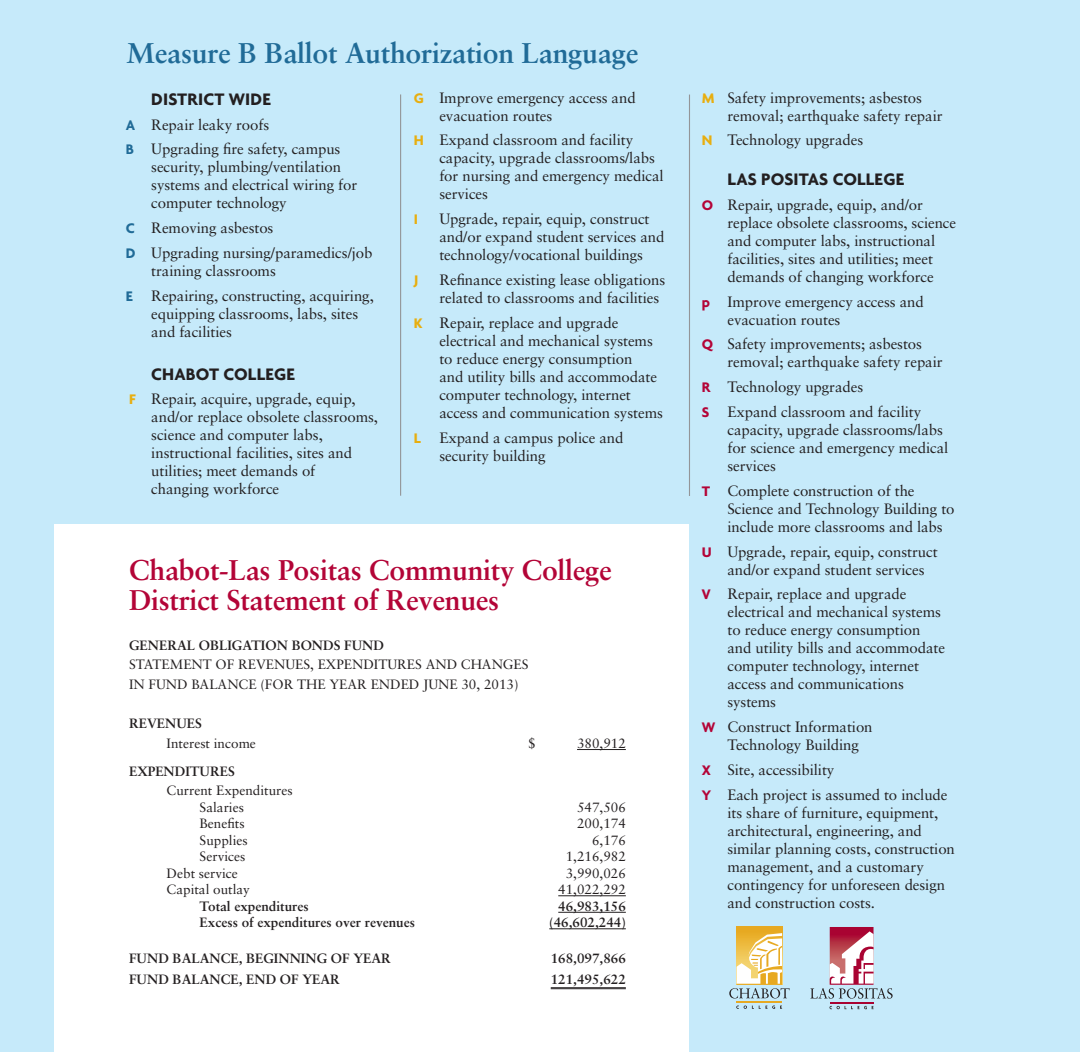
<style>
.page{position:relative;width:1080px;height:1052px;background:#fff}
.page>*{position:absolute;margin:0;border:0;box-sizing:border-box;transform-origin:0 0}
.t1{font:700 28.5px/30px "Sabon";letter-spacing:-.01em;color:#b30437}
.t2{font:700 28.5px "Sabon";letter-spacing:-.01em;color:#206b97}
.t3{font:700 18px "Agenda";letter-spacing:.01em;color:#231f20}
.t4{font:15px/18px "Sabon";letter-spacing:-.005em;color:#231f20}
.t5{font:700 15px "Agenda";color:#e8ae0f}
.t6{font:13.5px/19.6px "Sabon";color:#231f20}
.t7{font:700 13.5px "Sabon";color:#231f20}
.s1{font-family:"Agenda";font-weight:700;color:#206b97}
.s2{font-family:"Agenda";font-weight:700;color:#e8ae0f}
.s3{font-family:"Agenda";font-weight:700;color:#b30437}
</style>
<div class="page">
<div style="left:0;top:0;width:1079px;height:1051px;background:#c6eafa"></div>
<div style="left:54px;top:524px;width:635px;height:527px;background:#fff"></div>
<hr style="left:400px;top:94px;width:1px;height:401px;background:#939598">
<hr style="left:577px;top:749px;width:49px;height:1px;background:#231f20">
<hr style="left:558px;top:895px;width:68px;height:1px;background:#231f20">
<hr style="left:558px;top:911px;width:68px;height:1px;background:#231f20">
<hr style="left:549px;top:928px;width:77px;height:1px;background:#231f20">
<hr style="left:551px;top:987px;width:75px;height:1px;background:#231f20">
<hr style="left:551px;top:988px;width:75px;height:1px;background:#231f20">
<hr style="left:689px;top:94px;width:1px;height:402px;background:#939598">
<div style="left:736px;top:926px;width:46px;height:58px;background:#e7a921"></div>
<svg style="left:736px;top:1005px;width:46px;height:3px"></svg>
<hr style="left:736px;top:1001px;width:46px;height:1px;background:#e7a921">
<svg style="left:729px;top:932px;width:60px;height:66px"></svg>
<div style="left:829px;top:926px;width:44px;height:57px;background:#a90332"></div>
<hr style="left:829px;top:1001px;width:44px;height:1px;background:#a90332">
<svg style="left:829px;top:1005px;width:44px;height:3px"></svg>
<svg style="left:810px;top:931px;width:82px;height:67px"></svg>
<h1 class="t2" style="left:126px;top:35px;width:513px">Measure B Ballot Authorization Language</h1>
<p class="t3" style="left:151px;top:88px;width:121px">DISTRICT WIDE</p>
<p class="t4" style="left:126px;top:112px;width:216px;line-height:24.8px"><span class="s1">A</span> Repair leaky roofs<br><span class="s1">B</span> Upgrading fire safety, campus</p>
<p class="t4" style="left:151px;top:158px;width:207px">security, plumbing/ventilation systems and electrical wiring for computer technology</p>
<p class="t4" style="left:126px;top:215px;width:248px;line-height:24.8px"><span class="s1">C</span> Removing asbestos<br><span class="s1">D</span> Upgrading nursing/paramedics/job</p>
<p class="t4" style="left:126px;top:258px;width:250px;line-height:24.8px;text-indent:26px">training classrooms<br><span class="s1">E</span> Repairing, constructing, acquiring,</p>
<p class="t4" style="left:151px;top:304px;width:208px">equipping classrooms, labs, sites and facilities</p>
<p class="t3" style="left:151px;top:362px;width:145px">CHABOT COLLEGE</p>
<p class="t4" style="left:151px;top:390px;width:228px;text-indent:-22px"><span class="s2">F</span> Repair, acquire, upgrade, equip, and/or replace obsolete classrooms, science and computer labs, instructional facilities, sites and utilities; meet demands of<br>changing workforce</p>
<p class="t4" style="left:439px;top:88px;width:198px;text-indent:-26px"><span class="s2">G</span> Improve emergency access and evacuation routes</p>
<p class="t4" style="left:439px;top:131px;width:226px;text-indent:-26px"><span class="s2">H</span> Expand classroom and facility capacity, upgrade classrooms/labs for nursing and emergency medical services</p>
<p class="t5" style="left:414px;top:210px;width:6px">I</p>
<p class="t4" style="left:439px;top:210px;width:227px">Upgrade, repair, equip, construct and/or expand student services and technology/vocational buildings</p>
<p class="t5" style="left:414px;top:271px;width:6px">J</p>
<p class="t4" style="left:439px;top:270px;width:227px">Refinance existing lease obligations related to classrooms and facilities</p>
<p class="t4" style="left:439px;top:313px;width:225px;text-indent:-26px"><span class="s2">K</span> Repair, replace and upgrade electrical and mechanical systems to reduce energy consumption<br>and utility bills and accommodate computer technology, internet access and communication systems</p>
<p class="t4" style="left:439px;top:428px;width:186px;text-indent:-26px"><span class="s2">L</span> Expand a campus police and security building</p>
<h1 class="t1" style="left:129px;top:554px;width:484px">Chabot-Las Positas Community College<br>District Statement of Revenues</h1>
<p class="t7" style="left:129px;top:636px;width:256px">GENERAL OBLIGATION BONDS FUND</p>
<p class="t6" style="left:129px;top:654px;width:401px">STATEMENT OF REVENUES, EXPENDITURES AND CHANGES<br>IN FUND BALANCE (FOR THE YEAR ENDED JUNE 30, 2013)</p>
<p class="t7" style="left:129px;top:715px;width:74px">REVENUES</p>
<p class="t6" style="left:167px;top:733px;width:91px">Interest income</p>
<p class="t6" style="left:528px;top:733px;width:9px">$</p>
<p class="t6" style="left:577px;top:733px;width:50px">380,912</p>
<p class="t7" style="left:129px;top:762px;width:107px">EXPENDITURES</p>
<p class="t6" style="left:200px;top:782px;width:95px;line-height:16.5px;text-indent:-33px">Current Expenditures<br>Salaries</p>
<p class="t6" style="left:577px;top:797px;width:50px">547,506</p>
<p class="t6" style="left:200px;top:813px;width:46px">Benefits</p>
<p class="t6" style="left:577px;top:813px;width:50px">200,174</p>
<p class="t6" style="left:200px;top:830px;width:50px">Supplies</p>
<p class="t6" style="left:592px;top:830px;width:35px">6,176</p>
<p class="t6" style="left:200px;top:846px;width:47px">Services</p>
<p class="t6" style="left:566px;top:846px;width:62px">1,216,982</p>
<p class="t6" style="left:167px;top:863px;width:73px">Debt service</p>
<p class="t6" style="left:566px;top:863px;width:62px">3,990,026</p>
<p class="t6" style="left:167px;top:879px;width:85px">Capital outlay</p>
<p class="t6" style="left:558px;top:879px;width:69px">41,022,292</p>
<p class="t7" style="left:200px;top:897px;width:111px">Total expenditures</p>
<p class="t7" style="left:558px;top:897px;width:69px">46,983,156</p>
<p class="t7" style="left:200px;top:914px;width:217px">Excess of expenditures over revenues</p>
<p class="t7" style="left:549px;top:914px;width:78px">(46,602,244)</p>
<p class="t7" style="left:129px;top:949px;width:263px">FUND BALANCE, BEGINNING OF YEAR</p>
<p class="t7" style="left:551px;top:949px;width:77px">168,097,866</p>
<p class="t7" style="left:129px;top:970px;width:212px">FUND BALANCE, END OF YEAR</p>
<p class="t7" style="left:551px;top:970px;width:77px">121,495,622</p>
<p class="t4" style="left:727px;top:88px;width:217px;text-indent:-26px"><span class="s2">M</span> Safety improvements; asbestos removal; earthquake safety repair</p>
<p class="t4" style="left:702px;top:131px;width:163px"><span class="s2">N</span> Technology upgrades</p>
<p class="t3" style="left:727px;top:168px;width:178px">LAS POSITAS COLLEGE</p>
<p class="t4" style="left:727px;top:195px;width:230px;text-indent:-26px"><span class="s3">O</span> Repair, upgrade, equip, and/or replace obsolete classrooms, science and computer labs, instructional facilities, sites and utilities; meet demands of changing workforce</p>
<p class="t4" style="left:727px;top:292px;width:198px;text-indent:-26px"><span class="s3">p</span> Improve emergency access and evacuation routes</p>
<p class="t4" style="left:727px;top:335px;width:217px;text-indent:-26px"><span class="s3">Q</span> Safety improvements; asbestos removal; earthquake safety repair</p>
<p class="t4" style="left:702px;top:374px;width:221px;line-height:24.8px"><span class="s3">R</span> Technology upgrades<br><span class="s3">S</span> Expand classroom and facility</p>
<p class="t4" style="left:727px;top:420px;width:222px">capacity, upgrade classrooms/labs for science and emergency medical services</p>
<p class="t4" style="left:727px;top:481px;width:229px;text-indent:-26px"><span class="s3">T</span> Complete construction of the<br>Science and Technology Building to include more classrooms and labs</p>
<p class="t4" style="left:727px;top:542px;width:212px;text-indent:-26px"><span class="s3">U</span> Upgrade, repair, equip, construct and/or expand student services</p>
<p class="t4" style="left:727px;top:585px;width:219px;text-indent:-26px"><span class="s3">V</span> Repair, replace and upgrade electrical and mechanical systems to reduce energy consumption and utility bills and accommodate computer technology, internet access and communications systems</p>
<p class="t4" style="left:727px;top:717px;width:147px;text-indent:-26px"><span class="s3">W</span> Construct Information<br>Technology Building</p>
<p class="t4" style="left:702px;top:757px;width:247px;line-height:24.8px"><span class="s3">X</span> Site, accessibility<br><span class="s3">Y</span> Each project is assumed to include</p>
<p class="t4" style="left:727px;top:803px;width:229px">its share of furniture, equipment, architectural, engineering, and similar planning costs, construction management, and a customary contingency for unforeseen design and construction costs.</p>
</div>
